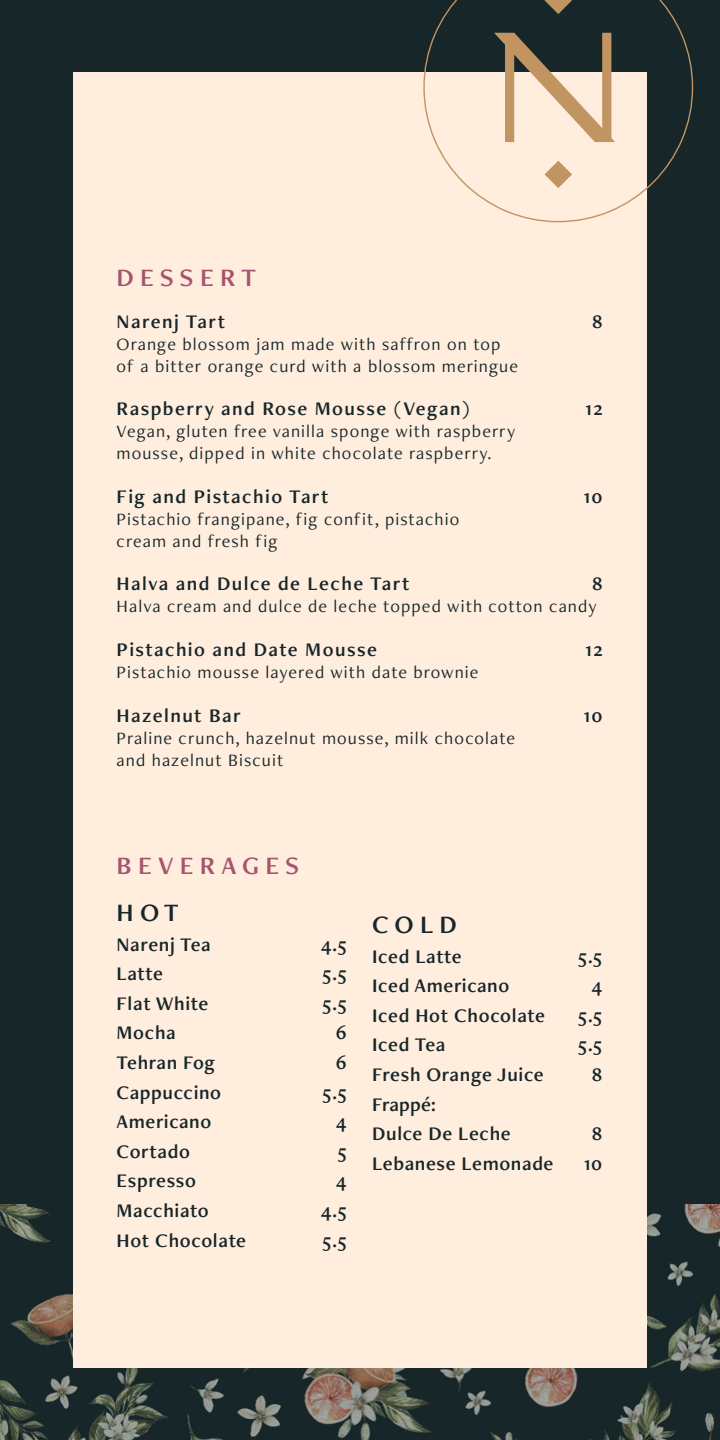
<style>
.page{position:relative;width:720px;height:1440px;background:#fff}
.page>*{position:absolute;margin:0;border:0;box-sizing:border-box;transform-origin:0 0}
.t1{font:26px "Freight Neo Pro Semi";letter-spacing:.24em;color:#a6546e}
.t2{font:26px "Freight Neo Pro Semi";letter-spacing:.24em;color:#162629}
.t3{font:20px/29.6px "Freight Neo Pro Semi";letter-spacing:.03em;color:#162629}
.t4{font:20px "Freight Neo Pro Semi";letter-spacing:.07em;color:#162629}
.t5{font:18px/22px "Freight Neo Pro";letter-spacing:.06em;color:#162629}
</style>
<div class="page">
<img style="left:0;top:1204px;width:720px;height:236px">
<div style="left:0;top:0;width:720px;height:1204px;background:#162629"></div>
<div style="left:73px;top:72px;width:574px;height:1296px;background:#ffedde"></div>
<svg style="left:423px;top:0;width:270px;height:222px"></svg>
<h1 class="t1" style="left:117px;top:260px;width:141px">DESSERT</h1>
<p class="t4" style="left:117px;top:308px;width:110px">Narenj Tart</p>
<p class="t3" style="left:592px;top:306px;width:12px">8</p>
<p class="t5" style="left:117px;top:332px;width:403px">Orange blossom jam made with saffron on top of a bitter orange curd with a blossom meringue</p>
<p class="t4" style="left:117px;top:395px;width:354px">Raspberry and Rose Mousse (Vegan)</p>
<p class="t3" style="left:586px;top:393px;width:19px">12</p>
<p class="t5" style="left:117px;top:420px;width:400px">Vegan, gluten free vanilla sponge with raspberry mousse, dipped in white chocolate raspberry.</p>
<p class="t4" style="left:117px;top:483px;width:213px">Fig and Pistachio Tart</p>
<p class="t3" style="left:584px;top:481px;width:20px">10</p>
<p class="t5" style="left:117px;top:507px;width:344px">Pistachio frangipane, fig confit, pistachio cream and fresh fig</p>
<p class="t4" style="left:117px;top:570px;width:294px">Halva and Dulce de Leche Tart</p>
<p class="t3" style="left:592px;top:569px;width:12px">8</p>
<p class="t5" style="left:117px;top:595px;width:482px">Halva cream and dulce de leche topped with cotton candy</p>
<p class="t4" style="left:117px;top:636px;width:262px">Pistachio and Date Mousse</p>
<p class="t3" style="left:586px;top:634px;width:19px">12</p>
<p class="t5" style="left:117px;top:661px;width:363px">Pistachio mousse layered with date brownie</p>
<p class="t4" style="left:117px;top:702px;width:126px">Hazelnut Bar</p>
<p class="t3" style="left:584px;top:700px;width:20px">10</p>
<p class="t5" style="left:117px;top:726px;width:400px">Praline crunch, hazelnut mousse, milk chocolate and hazelnut Biscuit</p>
<h1 class="t1" style="left:117px;top:848px;width:184px">BEVERAGES</h1>
<h1 class="t2" style="left:117px;top:895px;width:64px">HOT</h1>
<p class="t3" style="left:117px;top:929px;width:96px">Narenj Tea</p>
<p class="t3" style="left:321px;top:929px;width:27px">4.5</p>
<p class="t3" style="left:117px;top:958px;width:48px">Latte</p>
<p class="t3" style="left:323px;top:958px;width:26px">5.5</p>
<p class="t3" style="left:117px;top:988px;width:93px">Flat White</p>
<p class="t3" style="left:323px;top:988px;width:26px">5.5</p>
<p class="t3" style="left:117px;top:1018px;width:61px">Mocha</p>
<p class="t3" style="left:336px;top:1018px;width:12px">6</p>
<p class="t3" style="left:117px;top:1047px;width:100px">Tehran Fog</p>
<p class="t3" style="left:336px;top:1047px;width:12px">6</p>
<p class="t3" style="left:117px;top:1077px;width:106px">Cappuccino</p>
<p class="t3" style="left:323px;top:1077px;width:26px">5.5</p>
<p class="t3" style="left:117px;top:1106px;width:96px">Americano</p>
<p class="t3" style="left:336px;top:1106px;width:12px">4</p>
<p class="t3" style="left:117px;top:1136px;width:75px">Cortado</p>
<p class="t3" style="left:338px;top:1136px;width:10px">5</p>
<p class="t3" style="left:117px;top:1166px;width:81px">Espresso</p>
<p class="t3" style="left:336px;top:1166px;width:12px">4</p>
<p class="t3" style="left:117px;top:1195px;width:94px">Macchiato</p>
<p class="t3" style="left:321px;top:1195px;width:27px">4.5</p>
<p class="t3" style="left:117px;top:1225px;width:131px">Hot Chocolate</p>
<p class="t3" style="left:323px;top:1225px;width:26px">5.5</p>
<h1 class="t2" style="left:372px;top:907px;width:86px">COLD</h1>
<p class="t3" style="left:372px;top:941px;width:91px">Iced Latte</p>
<p class="t3" style="left:578px;top:941px;width:26px">5.5</p>
<p class="t3" style="left:372px;top:970px;width:139px">Iced Americano</p>
<p class="t3" style="left:591px;top:970px;width:12px">4</p>
<p class="t3" style="left:372px;top:1000px;width:174px">Iced Hot Chocolate</p>
<p class="t3" style="left:578px;top:1000px;width:26px">5.5</p>
<p class="t3" style="left:372px;top:1030px;width:75px">Iced Tea</p>
<p class="t3" style="left:578px;top:1030px;width:26px">5.5</p>
<p class="t3" style="left:372px;top:1059px;width:173px">Fresh Orange Juice</p>
<p class="t3" style="left:592px;top:1059px;width:12px">8</p>
<p class="t3" style="left:372px;top:1089px;width:140px">Frappé:<br>Dulce De Leche</p>
<p class="t3" style="left:592px;top:1118px;width:12px">8</p>
<p class="t3" style="left:372px;top:1148px;width:183px">Lebanese Lemonade</p>
<p class="t3" style="left:584px;top:1148px;width:20px">10</p>
</div>
